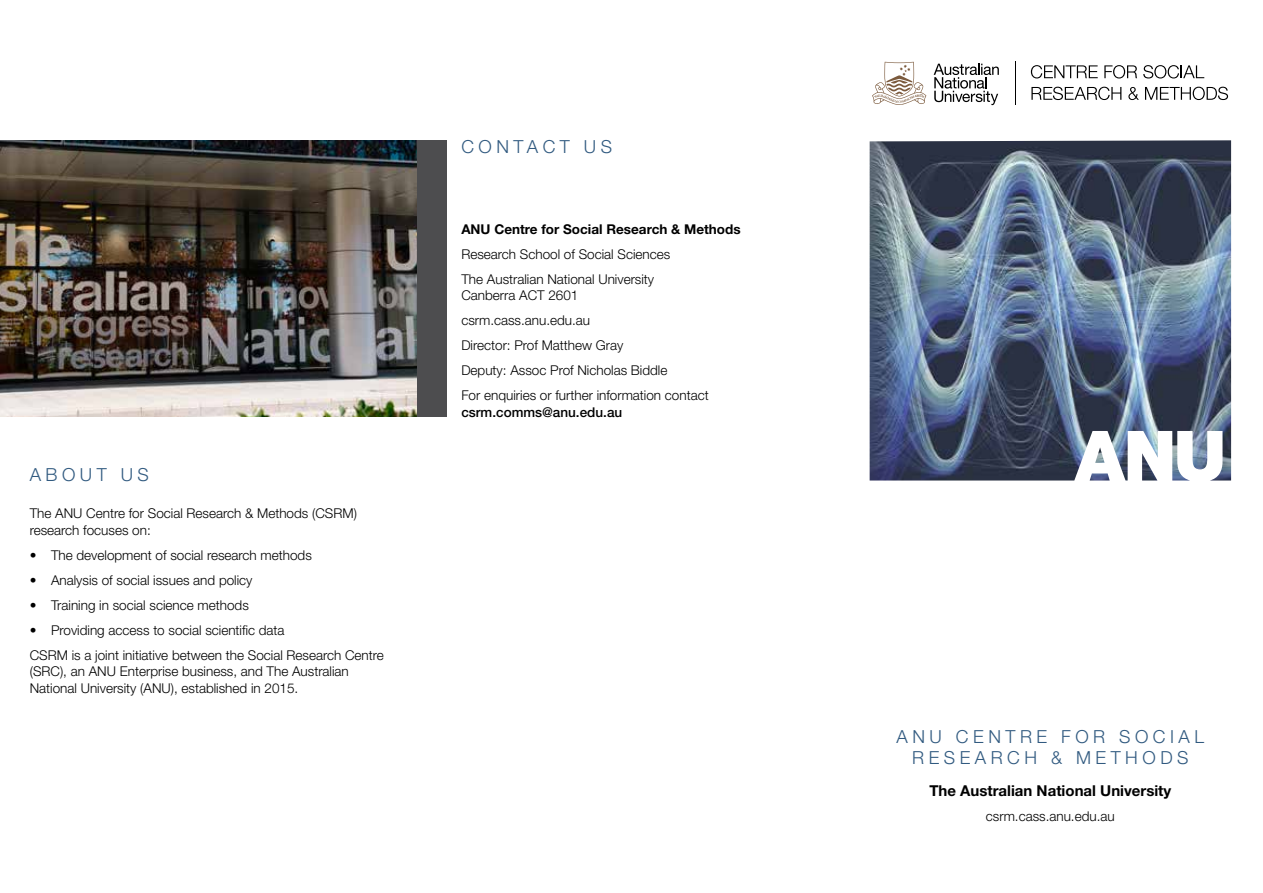
<style>
.page{position:relative;width:1263px;height:893px;background:#fff}
.page>*{position:absolute;margin:0;border:0;box-sizing:border-box;transform-origin:0 0}
.t1{font:300 18px/21.6px "Helvetica Neue LT Std";letter-spacing:.25em;color:#315a80;text-align:center}
.t2{font:700 15px "Helvetica Neue LT Std";color:#000}
.t3{font:300 13.5px/25px "Helvetica Neue LT Std";color:#000}
.t4{font:700 13.5px "Helvetica Neue LT Std";color:#000}
.t5{font:500 13.5px "Helvetica Neue LT Std";color:#000}
</style>
<div class="page">
<hr style="left:1015px;top:62px;width:1px;height:43px;background:#000">
<svg style="left:872px;top:62px;width:54px;height:43px"></svg>
<svg style="left:934px;top:64px;width:65px;height:41px"></svg>
<svg style="left:1031px;top:65px;width:67px;height:13px"></svg>
<svg style="left:1104px;top:65px;width:33px;height:13px"></svg>
<svg style="left:1143px;top:65px;width:61px;height:13px"></svg>
<svg style="left:1031px;top:87px;width:90px;height:13px"></svg>
<svg style="left:1128px;top:87px;width:11px;height:13px"></svg>
<svg style="left:1145px;top:87px;width:83px;height:13px"></svg>
<div style="left:417px;top:140px;width:29px;height:277px;background:#4d4d4f"></div>
<img style="left:0;top:140px;width:417px;height:277px">
<img style="left:870px;top:140px;width:361px;height:340px">
<h1 class="t1" style="left:30px;top:463px;width:121px">ABOUT US</h1>
<p class="t3" style="left:30px;top:505px;width:329px;line-height:16.5px">The ANU Centre for Social Research &amp; Methods (CSRM) research focuses on:</p>
<p class="t3" style="left:30px;top:542px;width:284px">• The development of social research methods</p>
<p class="t3" style="left:30px;top:567px;width:224px">• Analysis of social issues and policy</p>
<p class="t3" style="left:30px;top:592px;width:221px">• Training in social science methods</p>
<p class="t3" style="left:30px;top:617px;width:356px">• Providing access to social scientific data<br>CSRM is a joint initiative between the Social Research Centre</p>
<p class="t3" style="left:30px;top:663px;width:321px;line-height:16.5px">(SRC), an ANU Enterprise business, and The Australian<br>National University (ANU), established in 2015.</p>
<h1 class="t1" style="left:461px;top:136px;width:152px">CONTACT US</h1>
<p class="t4" style="left:461px;top:221px;width:281px">ANU Centre for Social Research &amp; Methods</p>
<p class="t3" style="left:461px;top:241px;width:210px">Research School of Social Sciences<br>The Australian National University</p>
<p class="t3" style="left:461px;top:283px;width:249px">Canberra ACT 2601 csrm.cass.anu.edu.au<br>Director: Prof Matthew Gray<br>Deputy: Assoc Prof Nicholas Biddle<br>For enquiries or further information contact</p>
<p class="t5" style="left:461px;top:404px;width:162px">csrm.comms@anu.edu.au</p>
<h1 class="t1" style="left:897px;top:725px;width:309px">ANU CENTRE FOR SOCIAL<br>RESEARCH &amp; METHODS</h1>
<p class="t2" style="left:929px;top:782px;width:243px">The Australian National University</p>
<p class="t3" style="left:986px;top:804px;width:130px">csrm.cass.anu.edu.au</p>
</div>
